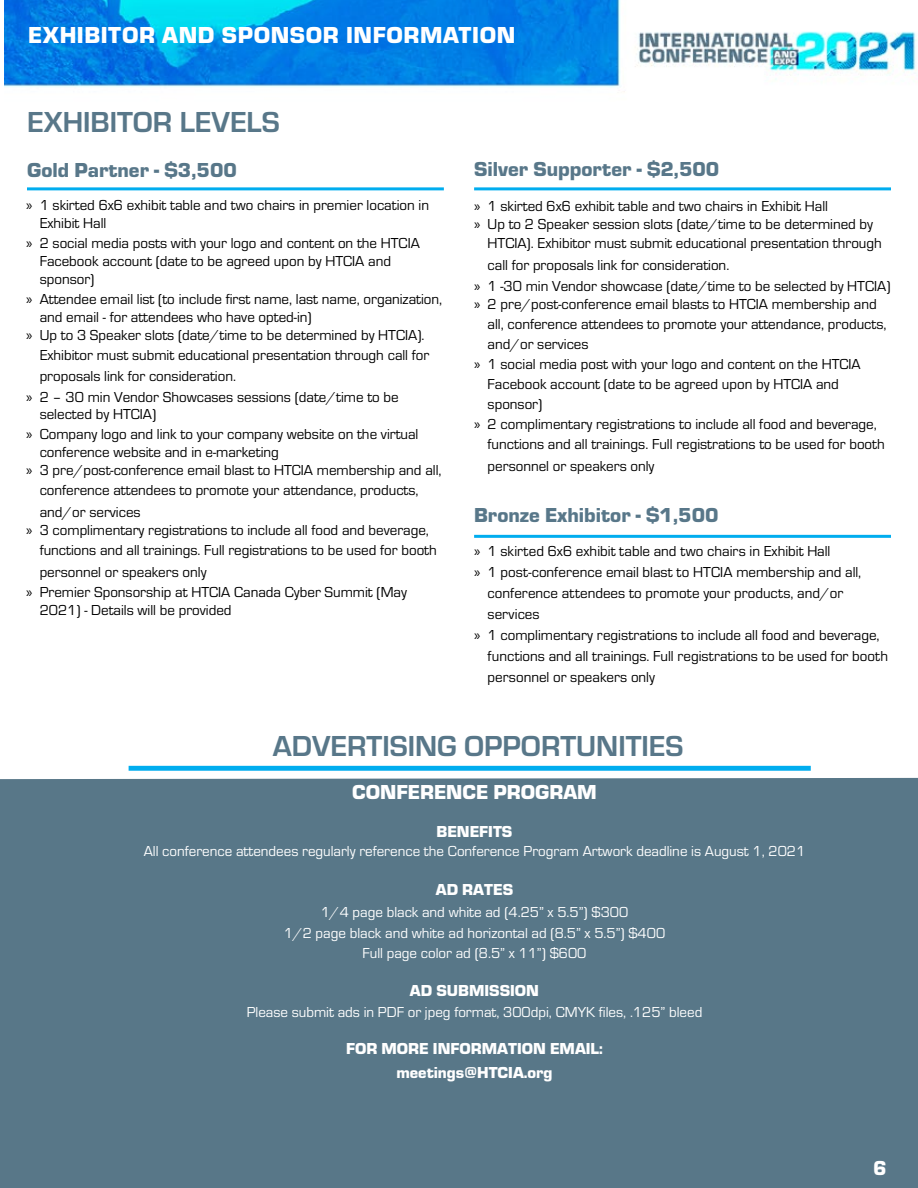
<style>
.page{position:relative;width:918px;height:1188px;background:#fff}
.page>*{position:absolute;margin:0;border:0;box-sizing:border-box;transform-origin:0 0}
.t1{font:700 30px "Eurostile";color:#587789}
.t2{font:900 24px "Eurostile";letter-spacing:.025em;color:#fff}
.t3{font:900 21px "Eurostile";color:#587789}
.t4{font:900 21px "Eurostile";color:#fff}
.t5{font:900 16.5px/24px "Eurostile";color:#fff;text-align:center}
.t6{font:15px/18px "Eurostile";color:#000}
.t7{font:15px/20.9px "Eurostile";color:#fff;text-align:center}
.s1{font-family:"Myriad Pro"}
</style>
<div class="page">
<img style="left:5px;top:0;width:913px;height:778px">
<hr style="left:27px;top:187px;width:417px;height:3px;background:#00adef">
<hr style="left:474px;top:187px;width:417px;height:3px;background:#00adef">
<hr style="left:474px;top:535px;width:417px;height:3px;background:#00adef">
<div style="left:0;top:778px;width:918px;height:410px;background:#587788"></div>
<div style="left:129px;top:766px;width:682px;height:5px;background:#00adef"></div>
<h2 class="t2" style="left:28px;top:18px;width:489px">EXHIBITOR AND SPONSOR INFORMATION</h2>
<h1 class="t1" style="left:27px;top:101px;width:254px">EXHIBITOR LEVELS</h1>
<h3 class="t3" style="left:27px;top:155px;width:211px">Gold Partner - $3,500</h3>
<p class="t6" style="left:40px;top:195px;width:391px;text-indent:-13px"><span class="s1">»</span> 1 skirted 6x6 exhibit table and two chairs in premier location in<br>Exhibit Hall</p>
<p class="t6" style="left:40px;top:233px;width:382px;text-indent:-14px"><span class="s1">»</span> 2 social media posts with your logo and content on the HTCIA<br>Facebook account (date to be agreed upon by HTCIA and sponsor)</p>
<p class="t6" style="left:26px;top:289px;width:418px"><span class="s1">»</span> Attendee email list (to include first name, last name, organization,</p>
<p class="t6" style="left:40px;top:307px;width:274px">and email - for attendees who have opted-in)</p>
<p class="t6" style="left:26px;top:325px;width:400px"><span class="s1">»</span> Up to 3 Speaker slots (date/time to be determined by HTCIA).</p>
<p class="t6" style="left:40px;top:343px;width:391px;line-height:21.9px">Exhibitor must submit educational presentation through call for proposals link for consideration.</p>
<p class="t6" style="left:40px;top:387px;width:361px;text-indent:-14px"><span class="s1">»</span> 2 – 30 min Vendor Showcases sessions (date/time to be selected by HTCIA)</p>
<p class="t6" style="left:26px;top:425px;width:394px"><span class="s1">»</span> Company logo and link to your company website on the virtual</p>
<p class="t6" style="left:40px;top:443px;width:241px">conference website and in e-marketing</p>
<p class="t6" style="left:26px;top:461px;width:417px"><span class="s1">»</span> 3 pre/post-conference email blast to HTCIA membership and all,</p>
<p class="t6" style="left:40px;top:479px;width:380px;line-height:21.9px">conference attendees to promote your attendance, products, and/or services</p>
<p class="t6" style="left:40px;top:520px;width:399px;line-height:20px;text-indent:-14px"><span class="s1">»</span> 3 complimentary registrations to include all food and beverage, functions and all trainings. Full registrations to be used for booth</p>
<p class="t6" style="left:26px;top:562px;width:382px;line-height:20px;text-indent:14px">personnel or speakers only<br><span class="s1">»</span> Premier Sponsorship at HTCIA Canada Cyber Summit (May</p>
<p class="t6" style="left:40px;top:601px;width:193px">2021) - Details will be provided</p>
<h3 class="t3" style="left:474px;top:154px;width:247px">Silver Supporter - $2,500</h3>
<p class="t6" style="left:474px;top:196px;width:401px"><span class="s1">»</span> 1 skirted 6x6 exhibit table and two chairs in Exhibit Hall<br><span class="s1">»</span> Up to 2 Speaker session slots (date/time to be determined by</p>
<p class="t6" style="left:488px;top:234px;width:396px">HTCIA). Exhibitor must submit educational presentation through</p>
<p class="t6" style="left:488px;top:256px;width:243px">call for proposals link for consideration.</p>
<p class="t6" style="left:474px;top:277px;width:418px"><span class="s1">»</span> 1 -30 min Vendor showcase (date/time to be selected by HTCIA)</p>
<p class="t6" style="left:474px;top:295px;width:404px"><span class="s1">»</span> 2 pre/post-conference email blasts to HTCIA membership and</p>
<p class="t6" style="left:488px;top:315px;width:400px">all, conference attendees to promote your attendance, products,</p>
<p class="t6" style="left:488px;top:335px;width:102px">and/or services</p>
<p class="t6" style="left:474px;top:355px;width:388px"><span class="s1">»</span> 1 social media post with your logo and content on the HTCIA</p>
<p class="t6" style="left:488px;top:375px;width:353px">Facebook account (date to be agreed upon by HTCIA and</p>
<p class="t6" style="left:488px;top:395px;width:56px">sponsor)</p>
<p class="t6" style="left:474px;top:415px;width:404px"><span class="s1">»</span> 2 complimentary registrations to include all food and beverage,</p>
<p class="t6" style="left:488px;top:435px;width:399px">functions and all trainings. Full registrations to be used for booth</p>
<p class="t6" style="left:488px;top:457px;width:168px">personnel or speakers only</p>
<h3 class="t3" style="left:474px;top:500px;width:246px">Bronze Exhibitor - $1,500</h3>
<p class="t6" style="left:474px;top:542px;width:358px"><span class="s1">»</span> 1 skirted 6x6 exhibit table and two chairs in Exhibit Hall</p>
<p class="t6" style="left:474px;top:563px;width:389px"><span class="s1">»</span> 1 post-conference email blast to HTCIA membership and all,</p>
<p class="t6" style="left:488px;top:584px;width:357px">conference attendees to promote your products, and/or</p>
<p class="t6" style="left:488px;top:605px;width:54px">services</p>
<p class="t6" style="left:474px;top:626px;width:407px"><span class="s1">»</span> 1 complimentary registrations to include all food and beverage,</p>
<p class="t6" style="left:488px;top:647px;width:402px">functions and all trainings. Full registrations to be used for booth</p>
<p class="t6" style="left:488px;top:668px;width:169px">personnel or speakers only</p>
<h1 class="t1" style="left:273px;top:724px;width:412px">ADVERTISING OPPORTUNITIES</h1>
<h3 class="t4" style="left:352px;top:777px;width:246px">CONFERENCE PROGRAM</h3>
<p class="t5" style="left:437px;top:818px;width:77px">BENEFITS</p>
<p class="t7" style="left:144px;top:840px;width:663px">All conference attendees regularly reference the Conference Program Artwork deadline is August 1, 2021</p>
<p class="t5" style="left:436px;top:877px;width:79px">AD RATES</p>
<p class="t7" style="left:284px;top:901px;width:383px">1/4 page black and white ad (4.25” x 5.5”) $300<br>1/2 page black and white ad horizontal ad (8.5” x 5.5”) $400<br>Full page color ad (8.5” x 11”) $600</p>
<p class="t5" style="left:410px;top:977px;width:131px">AD SUBMISSION</p>
<p class="t7" style="left:247px;top:1001px;width:457px">Please submit ads in PDF or jpeg format, 300dpi, CMYK files, .125” bleed</p>
<p class="t5" style="left:346px;top:1036px;width:258px">FOR MORE INFORMATION EMAIL: meetings@HTCIA.org</p>
<h3 class="t4" style="left:873px;top:1153px;width:15px">6</h3>
</div>
